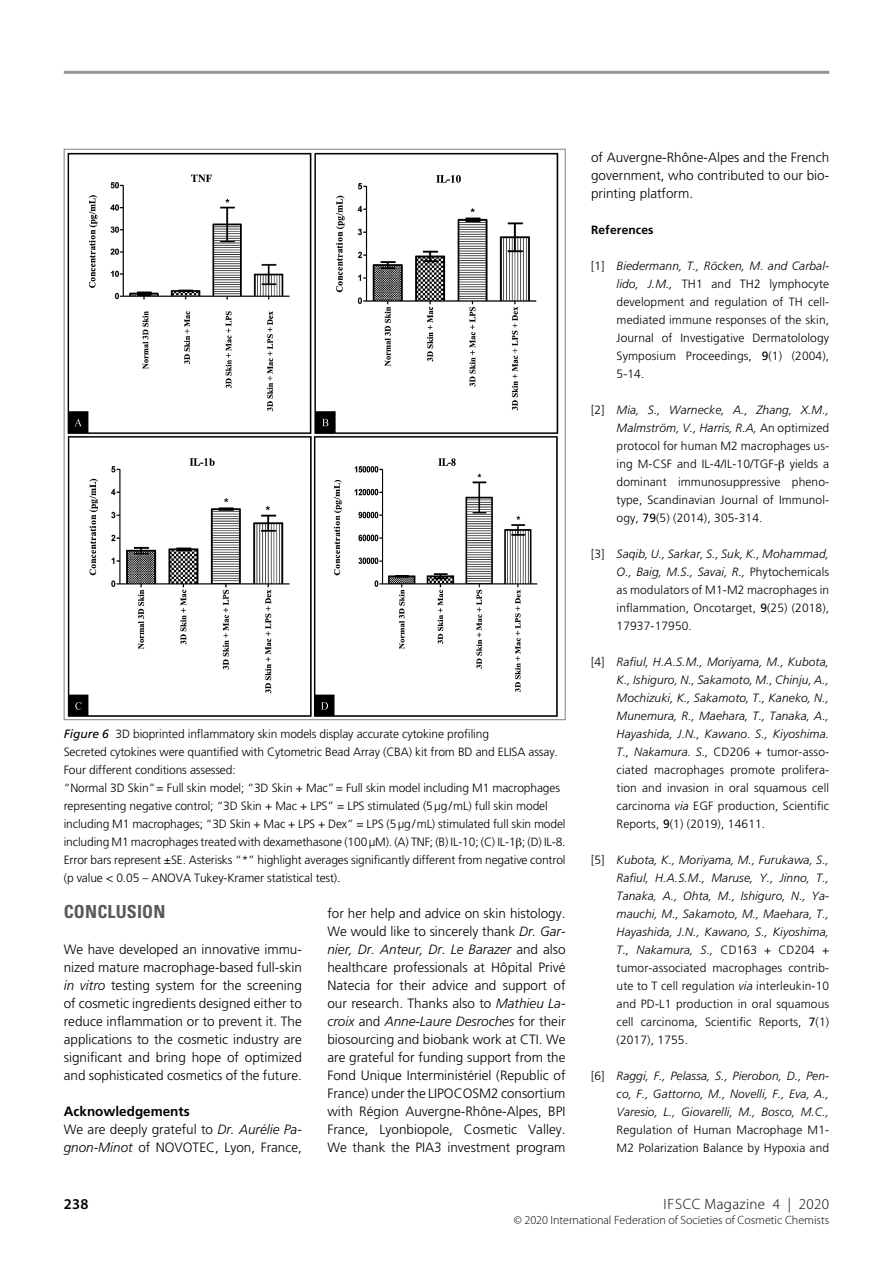
<style>
.page{position:relative;width:893px;height:1263px;background:#fff}
.page>*{position:absolute;margin:0;border:0;box-sizing:border-box;transform-origin:0 0}
.t1{font:700 condensed 18px "Univers";letter-spacing:.01em;color:#58595b}
.t2{font:300 15px "Myriad Pro";letter-spacing:.025em;color:#000}
.t3{font:600 15px "Myriad Pro";color:#000}
.t4{font:300 13.5px/18px "Frutiger";color:#000;text-align:justify}
.t5{font:300 12px/18px "Frutiger";letter-spacing:-.01em;color:#000;text-align:justify}
.t6{font:italic 300 12px/18px "Frutiger";letter-spacing:.01em;color:#000;text-align:justify}
.t7{font:300 12px/18px "Frutiger";letter-spacing:.01em;color:#000}
.t8{font:300 12px "Myriad Pro";color:#000}
.t9{font:700 12px "Frutiger";letter-spacing:.01em;color:#000}
.s1{font-weight:400;font-style:italic}
.s2{font-style:italic}
.s3{font-weight:700}
.s4{font-weight:400}
.s5{font-style:normal}
.s6{font-weight:400;font-style:normal}
</style>
<div class="page">
<hr style="left:64px;top:71px;width:765px;height:3px;background:#939598">
<img style="left:67px;top:152px;width:492px;height:565px">
<p class="t5" style="left:64px;top:725px;width:503px;text-align:left"><span class="s1">Figure 6</span> 3D bioprinted inflammatory skin models display accurate cytokine profiling<br>Secreted cytokines were quantified with Cytometric Bead Array (CBA) kit from BD and ELISA assay.<br>Four different conditions assessed:<br>“Normal 3D Skin”= Full skin model; “3D Skin + Mac”= Full skin model including M1 macrophages representing negative control; “3D Skin + Mac + LPS” = LPS stimulated (5µg/mL) full skin model including M1 macrophages; “3D Skin + Mac + LPS + Dex” = LPS (5µg/mL) stimulated full skin model including M1 macrophages treated with dexamethasone (100µM). (A) TNF; (B) IL-10; (C) IL-1 ; (D) IL-8.<br>Error bars represent ±SE. Asterisks “*” highlight averages significantly different from negative control (p value &lt; 0.05 – ANOVA Tukey-Kramer statistical test).</p>
<h1 class="t1" style="left:64px;top:901px;width:103px">CONCLUSION</h1>
<p class="t4" style="left:64px;top:940px;width:240px">We have developed an innovative immu&shy;nized mature macrophage-based full-skin <span class="s2">in vitro</span> testing system for the screening of cosmetic ingredients designed either to reduce inflammation or to prevent it. The applications to the cosmetic industry are significant and bring hope of optimized and sophisticated cosmetics of the future.</p>
<p class="t4" style="left:64px;top:1102px;width:240px;text-align:left"><span class="s3">Acknowledgements<br></span>We are deeply grateful to <span class="s2">Dr. Aurélie Pa&shy;gnon-Minot</span> of NOVOTEC, Lyon, France,</p>
<p class="t4" style="left:327px;top:904px;width:240px">for her help and advice on skin histology.<br>We would like to sincerely thank <span class="s2">Dr. Gar&shy;nier, Dr. Anteur, Dr. Le Barazer</span> and also healthcare professionals at Hôpital Privé Natecia for their advice and support of our research. Thanks also to <span class="s2">Mathieu La&shy;croix</span> and <span class="s2">Anne-Laure Desroches</span> for their biosourcing and biobank work at CTI. We are grateful for funding support from the Fond Unique Interministériel (Republic of France) under the LIPOCOSM2 consortium with Région Auvergne-Rhône-Alpes, BPI France, Lyonbiopole, Cosmetic Valley.<br>We thank the PIA3 investment program</p>
<p class="t4" style="left:591px;top:148px;width:240px">of Auvergne-Rhône-Alpes and the French government, who contributed to our bio&shy;printing platform.</p>
<p class="t9" style="left:591px;top:223px;width:64px">References</p>
<p class="t5" style="left:617px;top:257px;width:214px;text-indent:-26px">[1] <span class="s2">Biedermann, T., Röcken, M. and Carbal&shy;lido, J.M.,</span> TH1 and TH2 lymphocyte development and regulation of TH cell&shy;mediated immune responses of the skin, Journal of Investigative Dermatolology Symposium Proceedings, <span class="s4">9</span>(1) (2004), 5-14.</p>
<p class="t5" style="left:617px;top:401px;width:214px;text-indent:-26px">[2] <span class="s2">Mia, S., Warnecke, A., Zhang, X.M., Malmström, V., Harris, R.A,</span> An optimized protocol for human M2 macrophages us&shy;ing M-CSF and IL-4/IL-10/TGF- yields a dominant immunosuppressive pheno&shy;type, Scandinavian Journal of Immunol&shy;ogy, <span class="s4">79</span>(5) (2014), 305-314.</p>
<p class="t5" style="left:617px;top:545px;width:214px;text-indent:-26px">[3] <span class="s2">Saqib, U., Sarkar, S., Suk, K., Mohammad, O., Baig, M.S., Savai, R.,</span> Phytochemicals as modulators of M1-M2 macrophages in inflammation, Oncotarget, <span class="s4">9</span>(25) (2018), 17937-17950.</p>
<p class="t6" style="left:617px;top:653px;width:214px;text-indent:-26px"><span class="s5">[4]</span> Rafiul, H.A.S.M., Moriyama, M., Kubota, K., Ishiguro, N., Sakamoto, M., Chinju, A., Mochizuki, K., Sakamoto, T., Kaneko, N., Munemura, R., Maehara, T., Tanaka, A., Hayashida, J.N., Kawano. S., Kiyoshima.<br>T., Nakamura. S., <span class="s5">CD206 + tumor-asso&shy;ciated macrophages promote prolifera&shy;tion and invasion in oral squamous cell carcinoma</span> via <span class="s5">EGF production, Scientific Reports,</span> <span class="s6">9</span><span class="s5">(1) (2019), 14611.</span></p>
<p class="t6" style="left:617px;top:851px;width:214px;text-indent:-26px"><span class="s5">[5]</span> Kubota, K., Moriyama, M., Furukawa, S., Rafiul, H.A.S.M., Maruse, Y., Jinno, T., Tanaka, A., Ohta, M., Ishiguro, N., Ya&shy;mauchi, M., Sakamoto, M., Maehara, T., Hayashida, J.N., Kawano, S., Kiyoshima, T., Nakamura, S., <span class="s5">CD163 + CD204 + tumor-associated macrophages contrib&shy;ute to T cell regulation</span> via <span class="s5">interleukin-10 and PD-L1 production in oral squamous cell carcinoma, Scientific Reports,</span> <span class="s6">7</span><span class="s5">(1) (2017), 1755.</span></p>
<p class="t6" style="left:617px;top:1067px;width:214px;text-indent:-26px"><span class="s5">[6]</span> Raggi, F., Pelassa, S., Pierobon, D., Pen&shy;co, F., Gattorno, M., Novelli, F., Eva, A., Varesio, L., Giovarelli, M., Bosco, M.C.,</p>
<p class="t7" style="left:617px;top:1121px;width:214px">Regulation of Human Macrophage M1-<br>M2 Polarization Balance by Hypoxia and</p>
<p class="t3" style="left:64px;top:1195px;width:26px">238</p>
<p class="t2" style="left:664px;top:1196px;width:167px">IFSCC Magazine 4 | 2020</p>
<p class="t8" style="left:514px;top:1214px;width:317px">© 2020 International Federation of Societies of Cosmetic Chemists</p>
</div>
